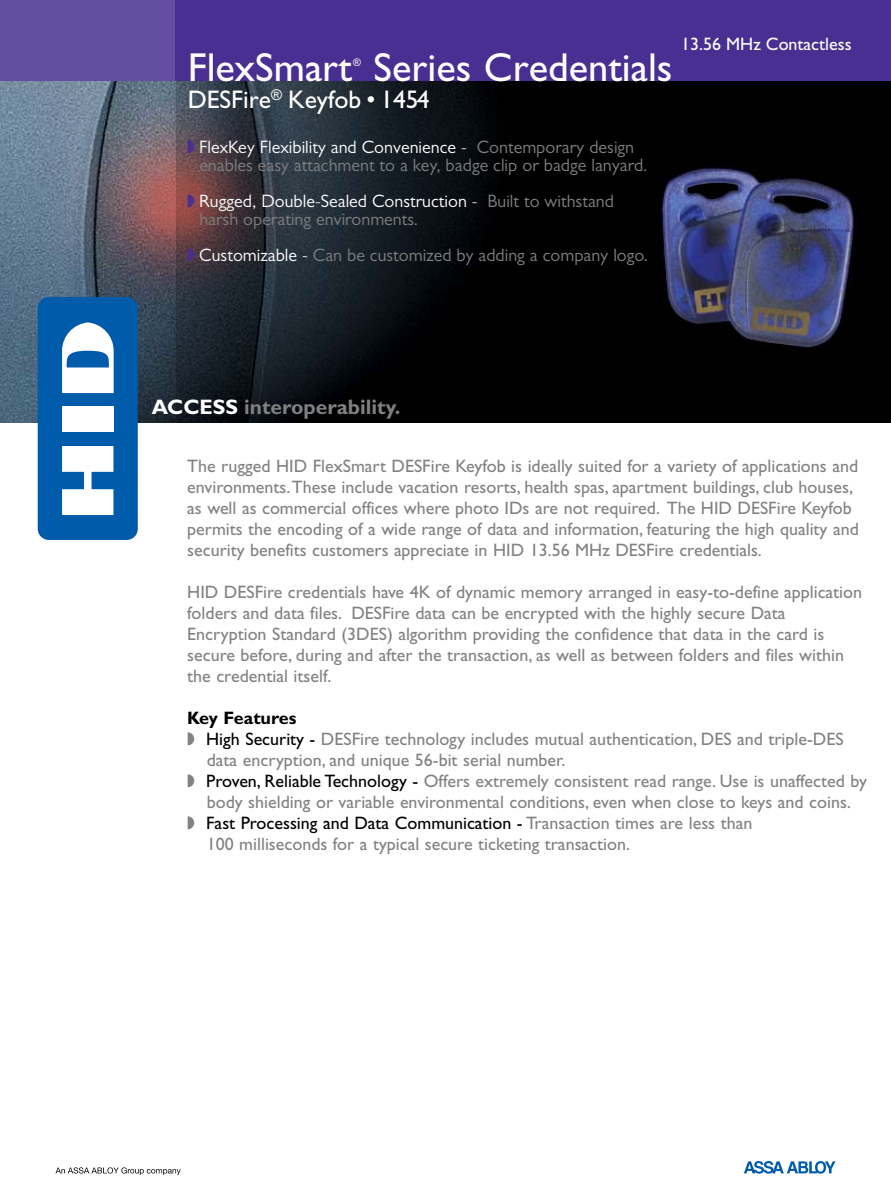
<style>
.page{position:relative;width:891px;height:1188px;background:#fff}
.page>*{position:absolute;margin:0;border:0;box-sizing:border-box;transform-origin:0 0}
.t1{font:40.5px "Gill Sans";color:#fff}
.t2{font:25.5px "Gill Sans";color:#fff}
.t3{font:700 21px "Gill Sans";color:#7e8082}
.t4{font:18px/21px "Gill Sans";color:#808284}
.t5{font:18px/18px "Gill Sans";color:#7e8082}
.t6{font:18px "Gill Sans";color:#fff}
.t7{font:10.5px "Gill Sans";color:#fff}
.s1{color:#fff}
.s2{font-weight:700;color:#000}
.s3{color:#000}
</style>
<div class="page">
<div style="left:0;top:0;width:891px;height:84px;background:#644ea2"></div>
<div style="left:175px;top:0;width:716px;height:84px;background:#492f92"></div>
<img style="left:175px;top:81px;width:716px;height:342px">
<svg style="left:0;top:81px;width:175px;height:342px;background:#616b7b"></svg>
<div style="left:38px;top:297px;width:100px;height:243px;background:#005bab;border-radius:11px"></div>
<div style="left:62px;top:406px;width:51px;height:26px;background:#fff"></div>
<svg style="left:62px;top:446px;width:51px;height:69px"></svg>
<svg style="left:62px;top:322px;width:52px;height:71px"></svg>
<svg style="left:56px;top:1167px;width:125px;height:8px"></svg>
<svg style="left:744px;top:1161px;width:92px;height:13px"></svg>
<svg style="left:188px;top:140px;width:6px;height:13px"></svg>
<svg style="left:188px;top:194px;width:6px;height:13px"></svg>
<svg style="left:188px;top:248px;width:6px;height:13px"></svg>
<h1 class="t1" style="left:188px;top:44px;width:166px">FlexSmart</h1>
<p class="t7" style="left:353px;top:56px;width:9px">®</p>
<h1 class="t1" style="left:374px;top:44px;width:300px">Series Credentials</h1>
<h2 class="t2" style="left:188px;top:85px;width:243px">DESFire<sup>®</sup> Keyfob • 1454</h2>
<p class="t5" style="left:199px;top:138px;width:450px"><span class="s1">FlexKey Flexibility and Convenience -</span> Contemporary design enables easy attachment to a key, badge clip or badge lanyard.</p>
<p class="t5" style="left:199px;top:192px;width:416px"><span class="s1">Rugged, Double-Sealed Construction -</span> Built to withstand harsh operating environments.</p>
<p class="t5" style="left:199px;top:246px;width:450px"><span class="s1">Customizable -</span> Can be customized by adding a company logo.</p>
<p class="t6" style="left:681px;top:33px;width:172px">13.56 MHz Contactless</p>
<p class="t3" style="left:152px;top:395px;width:250px"><span class="s1">ACCESS</span> interoperability.</p>
<p class="t4" style="left:187px;top:455px;width:673px">The rugged HID FlexSmart DESFire Keyfob is ideally suited for a variety of applications and environments. These include vacation resorts, health spas, apartment buildings, club houses, as well as commercial offices where photo IDs are not required. The HID DESFire Keyfob permits the encoding of a wide range of data and information, featuring the high quality and security benefits customers appreciate in HID 13.56 MHz DESFire credentials.</p>
<p class="t4" style="left:187px;top:581px;width:676px">HID DESFire credentials have 4K of dynamic memory arranged in easy-to-define application folders and data files. DESFire data can be encrypted with the highly secure Data Encryption Standard (3DES) algorithm providing the confidence that data in the card is secure before, during and after the transaction, as well as between folders and files within the credential itself.</p>
<p class="t4" style="left:206px;top:707px;width:662px;text-indent:-19px"><span class="s2">Key Features<br></span><span class="s3">High Security -</span> DESFire technology includes mutual authentication, DES and triple-DES data encryption, and unique 56-bit serial number.<br><span class="s3">Proven, Reliable Technology -</span> Offers extremely consistent read range. Use is unaffected by body shielding or variable environmental conditions, even when close to keys and coins.<br><span class="s3">Fast Processing and Data Communication -</span> Transaction times are less than<br>100 milliseconds for a typical secure ticketing transaction.</p>
</div>
